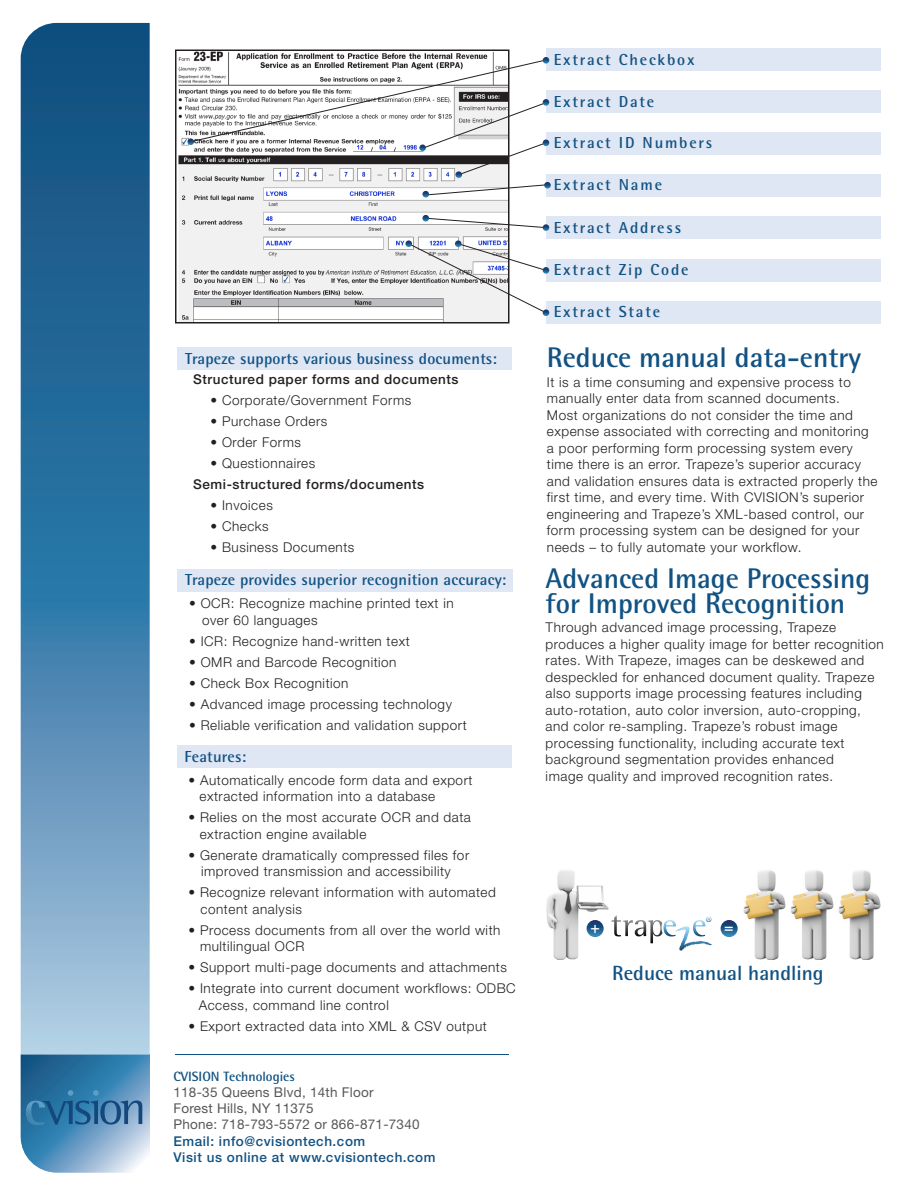
<style>
.page{position:relative;width:918px;height:1188px;background:#fff}
.page>*{position:absolute;margin:0;border:0;box-sizing:border-box;transform-origin:0 0}
.t1{font:700 28.5px/24.6px "Agfa Rotis Semisans";color:#115283}
.t2{font:700 20.55px "Agfa Rotis Semisans";color:#115283}
.t3{font:700 16.95px "Agfa Rotis Semisans";color:#fff}
.t4{font:700 15.9px "Agfa Rotis Semisans";letter-spacing:.115em;color:#115283}
.t5{font:700 15.9px "Agfa Rotis Semisans";letter-spacing:.015em;color:#115283}
.t6{font:300 13.5px/16.5px "Helvetica Neue";letter-spacing:.04em;color:#231f20}
.t7{font:13.5px/16.2px "Helvetica Neue";letter-spacing:.02em;color:#57585a}
.t8{font:500 13.5px "Helvetica Neue";letter-spacing:.04em;color:#231f20}
.t9{font:500 13.5px/16.2px "Helvetica Neue";letter-spacing:.04em;color:#115283}
.t10{font:700 13.5px "Agfa Rotis Semisans";color:#115283}
</style>
<div class="page">
<img style="left:178px;top:53px;width:329px;height:268px">
<div style="left:547px;top:216px;width:334px;height:23px;background:#dfe6f4"></div>
<div style="left:547px;top:259px;width:334px;height:22px;background:#dfe6f4"></div>
<div style="left:547px;top:301px;width:334px;height:22px;background:#dfe6f4"></div>
<div style="left:547px;top:49px;width:334px;height:22px;background:#dfe6f4"></div>
<div style="left:547px;top:91px;width:334px;height:22px;background:#dfe6f4"></div>
<div style="left:547px;top:132px;width:334px;height:22px;background:#dfe6f4"></div>
<div style="left:547px;top:174px;width:334px;height:22px;background:#dfe6f4"></div>
<div style="left:175px;top:50px;width:335px;height:274px;border:2px solid #231f20"></div>
<svg style="left:422px;top:215px;width:127px;height:16px"></svg>
<svg style="left:405px;top:240px;width:144px;height:76px"></svg>
<svg style="left:187px;top:57px;width:364px;height:140px"></svg>
<svg style="left:21px;top:23px;width:129px;height:1031px"></svg>
<svg style="left:21px;top:1054px;width:129px;height:119px"></svg>
<hr style="left:175px;top:1054px;width:333px;height:1px;background:#115283">
<div style="left:177px;top:746px;width:335px;height:22px;background:#dfe6f4"></div>
<div style="left:178px;top:347px;width:334px;height:23px;background:#dfe6f4"></div>
<div style="left:178px;top:569px;width:335px;height:22px;background:#dfe6f4"></div>
<img style="left:743px;top:870px;width:43px;height:89px">
<img style="left:790px;top:870px;width:44px;height:89px">
<img style="left:838px;top:870px;width:43px;height:89px">
<svg style="left:721px;top:920px;width:17px;height:17px"></svg>
<img style="left:546px;top:870px;width:63px;height:89px">
<svg style="left:587px;top:920px;width:17px;height:17px"></svg>
<svg style="left:693px;top:917px;width:19px;height:19px"></svg>
<svg style="left:612px;top:915px;width:74px;height:28px"></svg>
<p class="t5" style="left:185px;top:349px;width:313px">Trapeze supports various business documents:</p>
<p class="t8" style="left:193px;top:371px;width:267px">Structured paper forms and documents</p>
<p class="t6" style="left:210px;top:392px;width:202px">• Corporate/Government Forms</p>
<p class="t6" style="left:210px;top:413px;width:118px">• Purchase Orders</p>
<p class="t6" style="left:210px;top:434px;width:92px">• Order Forms</p>
<p class="t6" style="left:210px;top:455px;width:106px">• Questionnaires</p>
<p class="t8" style="left:193px;top:476px;width:232px">Semi-structured forms/documents</p>
<p class="t6" style="left:210px;top:497px;width:64px">• Invoices</p>
<p class="t6" style="left:210px;top:518px;width:60px">• Checks</p>
<p class="t6" style="left:210px;top:539px;width:146px">• Business Documents</p>
<p class="t5" style="left:185px;top:570px;width:323px">Trapeze provides superior recognition accuracy:</p>
<p class="t6" style="left:202px;top:595px;width:253px;text-indent:-13px">• OCR: Recognize machine printed text in over 60 languages</p>
<p class="t6" style="left:189px;top:632px;width:222px">• ICR: Recognize hand-written text</p>
<p class="t6" style="left:189px;top:653px;width:209px">• OMR and Barcode Recognition</p>
<p class="t6" style="left:189px;top:674px;width:161px">• Check Box Recognition</p>
<p class="t6" style="left:189px;top:695px;width:264px">• Advanced image processing technology</p>
<p class="t6" style="left:189px;top:716px;width:279px">• Reliable verification and validation support</p>
<p class="t5" style="left:185px;top:747px;width:63px">Features:</p>
<p class="t6" style="left:199px;top:771px;width:275px;text-indent:-11px">• Automatically encode form data and export extracted information into a database</p>
<p class="t6" style="left:200px;top:809px;width:273px;text-indent:-11px">• Relies on the most accurate OCR and data extraction engine available</p>
<p class="t6" style="left:188px;top:846px;width:282px;text-align:center">• Generate dramatically compressed files for improved transmission and accessibility</p>
<p class="t6" style="left:201px;top:884px;width:297px;text-indent:-12px">• Recognize relevant information with automated content analysis</p>
<p class="t6" style="left:200px;top:921px;width:302px;text-indent:-12px">• Process documents from all over the world with multilingual OCR</p>
<p class="t6" style="left:188px;top:959px;width:320px">• Support multi-page documents and attachments</p>
<p class="t6" style="left:199px;top:980px;width:319px;text-indent:-10px">• Integrate into current document workflows: ODBC<br>Access, command line control</p>
<p class="t6" style="left:188px;top:1017px;width:300px">• Export extracted data into XML &amp; CSV output</p>
<p class="t10" style="left:173px;top:1068px;width:123px">CVISION Technologies</p>
<p class="t7" style="left:173px;top:1084px;width:248px">118-35 Queens Blvd, 14th Floor<br>Forest Hills, NY 11375<br>Phone: 718-793-5572 or 866-871-7340</p>
<p class="t9" style="left:173px;top:1132px;width:264px">Email: info@cvisiontech.com<br>Visit us online at www.cvisiontech.com</p>
<p class="t4" style="left:554px;top:50px;width:142px">Extract Checkbox</p>
<p class="t4" style="left:554px;top:92px;width:102px">Extract Date</p>
<p class="t4" style="left:554px;top:133px;width:160px">Extract ID Numbers</p>
<p class="t4" style="left:554px;top:175px;width:110px">Extract Name</p>
<p class="t4" style="left:554px;top:218px;width:129px">Extract Address</p>
<p class="t4" style="left:554px;top:260px;width:136px">Extract Zip Code</p>
<p class="t4" style="left:554px;top:302px;width:108px">Extract State</p>
<h1 class="t1" style="left:547px;top:345px;width:316px">Reduce manual data-entry</h1>
<p class="t6" style="left:547px;top:373px;width:332px">It is a time consuming and expensive process to manually enter data from scanned documents.<br>Most organizations do not consider the time and expense associated with correcting and monitoring a poor performing form processing system every time there is an error. Trapeze’s superior accuracy and validation ensures data is extracted properly the first time, and every time. With CVISION’s superior engineering and Trapeze’s XML-based control, our form processing system can be designed for your needs – to fully automate your workflow.</p>
<h1 class="t1" style="left:546px;top:566px;width:326px">Advanced Image Processing for Improved Recognition</h1>
<p class="t6" style="left:546px;top:619px;width:340px">Through advanced image processing, Trapeze produces a higher quality image for better recognition rates. With Trapeze, images can be deskewed and despeckled for enhanced document quality. Trapeze also supports image processing features including auto-rotation, auto color inversion, auto-cropping, and color re-sampling. Trapeze’s robust image processing functionality, including accurate text background segmentation provides enhanced<br>image quality and improved recognition rates.</p>
<p class="t3" style="left:590px;top:917px;width:12px">+</p>
<p class="t3" style="left:724px;top:917px;width:12px">=</p>
<h2 class="t2" style="left:612px;top:961px;width:213px">Reduce manual handling</h2>
</div>
